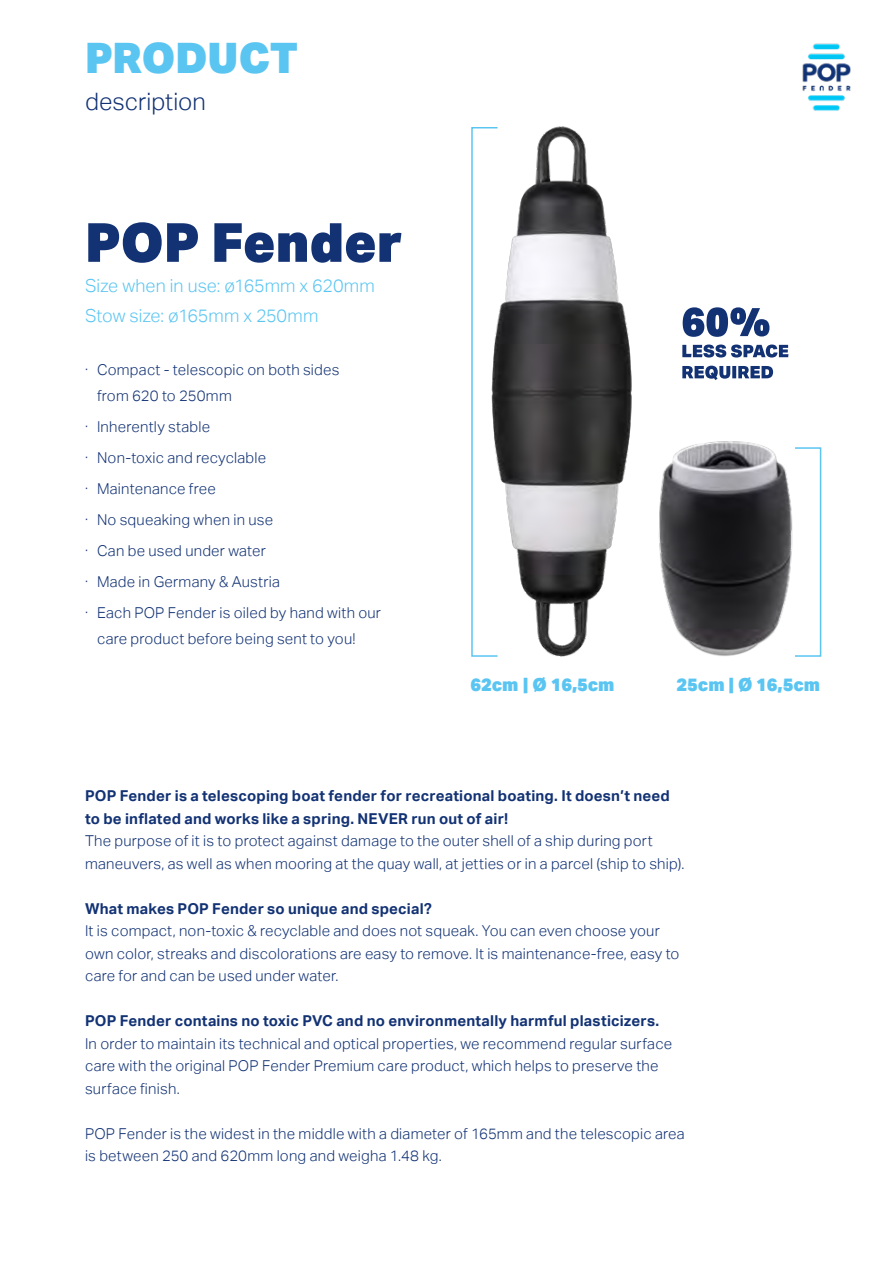
<style>
.page{position:relative;width:893px;height:1263px;background:#fff}
.page>*{position:absolute;margin:0;border:0;box-sizing:border-box;transform-origin:0 0}
.t1{font:900 54px "Aktiv Grotesk";color:#123274}
.t2{font:900 42px "Aktiv Grotesk";color:#5bc5f2}
.t3{font:300 24px "Aktiv Grotesk";color:#123274}
.t4{font:300 18px/30px "Aktiv Grotesk";letter-spacing:-.005em;color:#5bc5f2}
.t5{font:900 18px "Aktiv Grotesk";color:#5bc5f2}
.t6{font:300 15px/31px "Aktiv Grotesk";letter-spacing:.015em;color:#123274}
.t7{font:700 15px/22.5px "Aktiv Grotesk";letter-spacing:.015em;color:#123274}
</style>
<div class="page">
<img style="left:659px;top:441px;width:163px;height:216px">
<div style="left:794px;top:447px;width:27px;height:210px;border:2px solid #5bc5f2"></div>
<img style="left:491px;top:126px;width:141px;height:531px">
<svg style="left:682px;top:366px;width:91px;height:14px"></svg>
<svg style="left:682px;top:344px;width:106px;height:13px"></svg>
<svg style="left:683px;top:307px;width:86px;height:30px"></svg>
<div style="left:471px;top:127px;width:27px;height:530px;border:2px solid #5bc5f2"></div>
<img style="left:802px;top:43px;width:48px;height:68px">
<h2 class="t2" style="left:85px;top:30px;width:215px">PRODUCT</h2>
<h3 class="t3" style="left:85px;top:88px;width:122px">description</h3>
<h1 class="t1" style="left:85px;top:207px;width:318px">POP Fender</h1>
<p class="t4" style="left:85px;top:271px;width:291px">Size when in use: ø165mm x 620mm<br>Stow size: ø165mm x 250mm</p>
<p class="t6" style="left:97px;top:357px;width:244px;line-height:25.5px;text-indent:-12px">· Compact - telescopic on both sides from 620 to 250mm</p>
<p class="t6" style="left:85px;top:411px;width:297px">· Inherently stable<br>· Non-toxic and recyclable<br>· Maintenance free<br>· No squeaking when in use<br>· Can be used under water<br>· Made in Germany &amp; Austria<br>· Each POP Fender is oiled by hand with our</p>
<p class="t6" style="left:97px;top:623px;width:260px">care product before being sent to you!</p>
<p class="t5" style="left:470px;top:673px;width:146px">62cm | Ø 16,5cm</p>
<p class="t5" style="left:677px;top:673px;width:145px">25cm | Ø 16,5cm</p>
<p class="t7" style="left:85px;top:785px;width:586px">POP Fender is a telescoping boat fender for recreational boating. It doesn’t need to be inflated and works like a spring. NEVER run out of air!</p>
<p class="t6" style="left:85px;top:830px;width:601px;line-height:22.5px">The purpose of it is to protect against damage to the outer shell of a ship during port maneuvers, as well as when mooring at the quay wall, at jetties or in a parcel (ship to ship).</p>
<p class="t7" style="left:85px;top:897px;width:348px">What makes POP Fender so unique and special?</p>
<p class="t6" style="left:85px;top:920px;width:596px;line-height:22.5px">It is compact, non-toxic &amp; recyclable and does not squeak. You can even choose your own color, streaks and discolorations are easy to remove. It is maintenance-free, easy to care for and can be used under water.</p>
<p class="t7" style="left:85px;top:1010px;width:576px">POP Fender contains no toxic PVC and no environmentally harmful plasticizers.</p>
<p class="t6" style="left:85px;top:1032px;width:589px;line-height:22.5px">In order to maintain its technical and optical properties, we recommend regular surface care with the original POP Fender Premium care product, which helps to preserve the surface finish.</p>
<p class="t6" style="left:85px;top:1122px;width:601px;line-height:22.5px">POP Fender is the widest in the middle with a diameter of 165mm and the telescopic area is between 250 and 620mm long and weigha 1.48 kg.</p>
</div>
